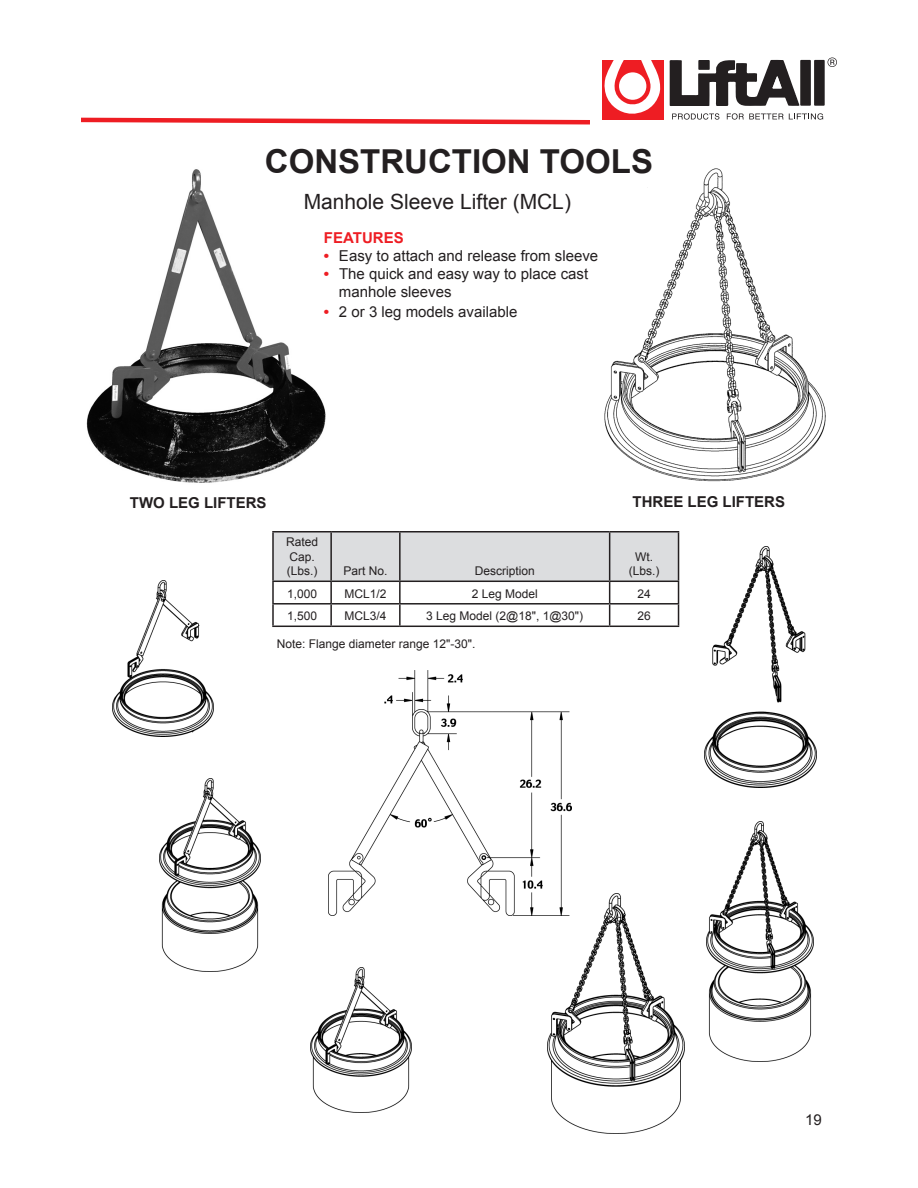
<style>
.page{position:relative;width:918px;height:1188px;background:#fff}
.page>*{position:absolute;margin:0;border:0;box-sizing:border-box;transform-origin:0 0}
.heading{font:700 33px "Arial";color:#231f20}
.heading-2{font:21px "Arial";color:#231f20}
.heading-3{font:15px "Arial";color:#231f20}
.t1{font:700 15px "Arial";color:#231f20}
.heading-4{font:700 15px "Arial";color:#ee1d23}
.heading-5{font:12px "Arial";color:#231f20}
.s1{font-weight:700;color:#ee1d23}
</style>
<div class="page">
<svg style="left:81px;top:117px;width:509px;height:8px"></svg>
<svg style="left:670px;top:60px;width:129px;height:46px"></svg>
<svg style="left:672px;top:113px;width:47px;height:7px"></svg>
<svg style="left:727px;top:113px;width:96px;height:7px"></svg>
<svg style="left:828px;top:58px;width:9px;height:9px"></svg>
<svg style="left:602px;top:60px;width:61px;height:59px"></svg>
<div style="left:699px;top:61px;width:10px;height:8px;background:#231f20"></div>
<div style="left:698px;top:60px;width:12px;height:10px;border:1px solid #231f20"></div>
<div style="left:800px;top:60px;width:11px;height:46px;background:#231f20;border:2px solid #231f20"></div>
<div style="left:815px;top:61px;width:9px;height:44px;background:#231f20"></div>
<div style="left:814px;top:60px;width:11px;height:46px;border:2px solid #231f20"></div>
<img style="left:86px;top:169px;width:240px;height:314px">
<img style="left:604px;top:168px;width:222px;height:314px">
<hr style="left:272px;top:581px;width:59px;height:1px;background:#231f20">
<hr style="left:272px;top:582px;width:2px;height:21px;background:#231f20">
<hr style="left:272px;top:603px;width:59px;height:2px;background:#231f20">
<hr style="left:272px;top:605px;width:2px;height:21px;background:#231f20">
<svg style="left:273px;top:532px;width:406px;height:94px"></svg>
<hr style="left:272px;top:626px;width:59px;height:1px;background:#231f20">
<hr style="left:610px;top:626px;width:69px;height:1px;background:#231f20">
<hr style="left:272px;top:531px;width:59px;height:1px;background:#231f20">
<hr style="left:272px;top:533px;width:2px;height:48px;background:#231f20">
<hr style="left:331px;top:531px;width:69px;height:1px;background:#231f20">
<hr style="left:330px;top:533px;width:2px;height:48px;background:#231f20">
<hr style="left:331px;top:581px;width:69px;height:1px;background:#231f20">
<hr style="left:331px;top:603px;width:69px;height:2px;background:#231f20">
<hr style="left:331px;top:626px;width:69px;height:1px;background:#231f20">
<hr style="left:400px;top:531px;width:210px;height:1px;background:#231f20">
<hr style="left:399px;top:533px;width:2px;height:48px;background:#231f20">
<hr style="left:400px;top:581px;width:210px;height:1px;background:#231f20">
<hr style="left:400px;top:603px;width:210px;height:2px;background:#231f20">
<hr style="left:400px;top:626px;width:210px;height:1px;background:#231f20">
<hr style="left:610px;top:531px;width:69px;height:1px;background:#231f20">
<hr style="left:609px;top:533px;width:1px;height:48px;background:#231f20">
<hr style="left:678px;top:533px;width:1px;height:48px;background:#231f20">
<img style="left:112px;top:580px;width:102px;height:157px">
<img style="left:160px;top:779px;width:101px;height:192px">
<img style="left:310px;top:968px;width:101px;height:145px">
<img style="left:706px;top:822px;width:108px;height:240px">
<img style="left:548px;top:894px;width:136px;height:240px">
<img style="left:328px;top:670px;width:244px;height:245px">
<img style="left:704px;top:547px;width:113px;height:240px">
<p class="heading" style="left:265px;top:139px;width:390px">CONSTRUCTION TOOLS</p>
<p class="heading-2" style="left:304px;top:188px;width:269px">Manhole Sleeve Lifter (MCL)</p>
<p class="heading-4" style="left:324px;top:228px;width:81px">FEATURES</p>
<p class="heading-3" style="left:324px;top:246px;width:276px"><span class="s1">•</span> Easy to attach and release from sleeve</p>
<p class="heading-3" style="left:324px;top:264px;width:266px"><span class="s1">•</span> The quick and easy way to place cast</p>
<p class="heading-3" style="left:339px;top:282px;width:114px">manhole sleeves</p>
<p class="heading-3" style="left:324px;top:302px;width:195px"><span class="s1">•</span> 2 or 3 leg models available</p>
<p class="t1" style="left:130px;top:493px;width:138px">TWO LEG LIFTERS</p>
<p class="t1" style="left:633px;top:492px;width:154px">THREE LEG LIFTERS</p>
<p class="heading-5" style="left:286px;top:534px;width:34px">Rated</p>
<p class="heading-5" style="left:289px;top:549px;width:27px">Cap.</p>
<p class="heading-5" style="left:287px;top:563px;width:32px">(Lbs.)</p>
<p class="heading-5" style="left:343px;top:563px;width:46px">Part No.</p>
<p class="heading-5" style="left:475px;top:563px;width:62px">Description</p>
<p class="heading-5" style="left:635px;top:549px;width:19px">Wt.</p>
<p class="heading-5" style="left:629px;top:563px;width:32px">(Lbs.)</p>
<p class="heading-5" style="left:287px;top:586px;width:32px">1,000</p>
<p class="heading-5" style="left:344px;top:586px;width:44px">MCL1/2</p>
<p class="heading-5" style="left:472px;top:586px;width:68px">2 Leg Model</p>
<p class="heading-5" style="left:637px;top:586px;width:15px">24</p>
<p class="heading-5" style="left:287px;top:608px;width:32px">1,500</p>
<p class="heading-5" style="left:344px;top:608px;width:44px">MCL3/4</p>
<p class="heading-5" style="left:426px;top:608px;width:158px">3 Leg Model (2@18", 1@30")</p>
<p class="heading-5" style="left:637px;top:608px;width:15px">26</p>
<p class="heading-5" style="left:277px;top:636px;width:200px">Note: Flange diameter range 12"-30".</p>
<p class="heading-3" style="left:805px;top:1110px;width:18px">19</p>
</div>
